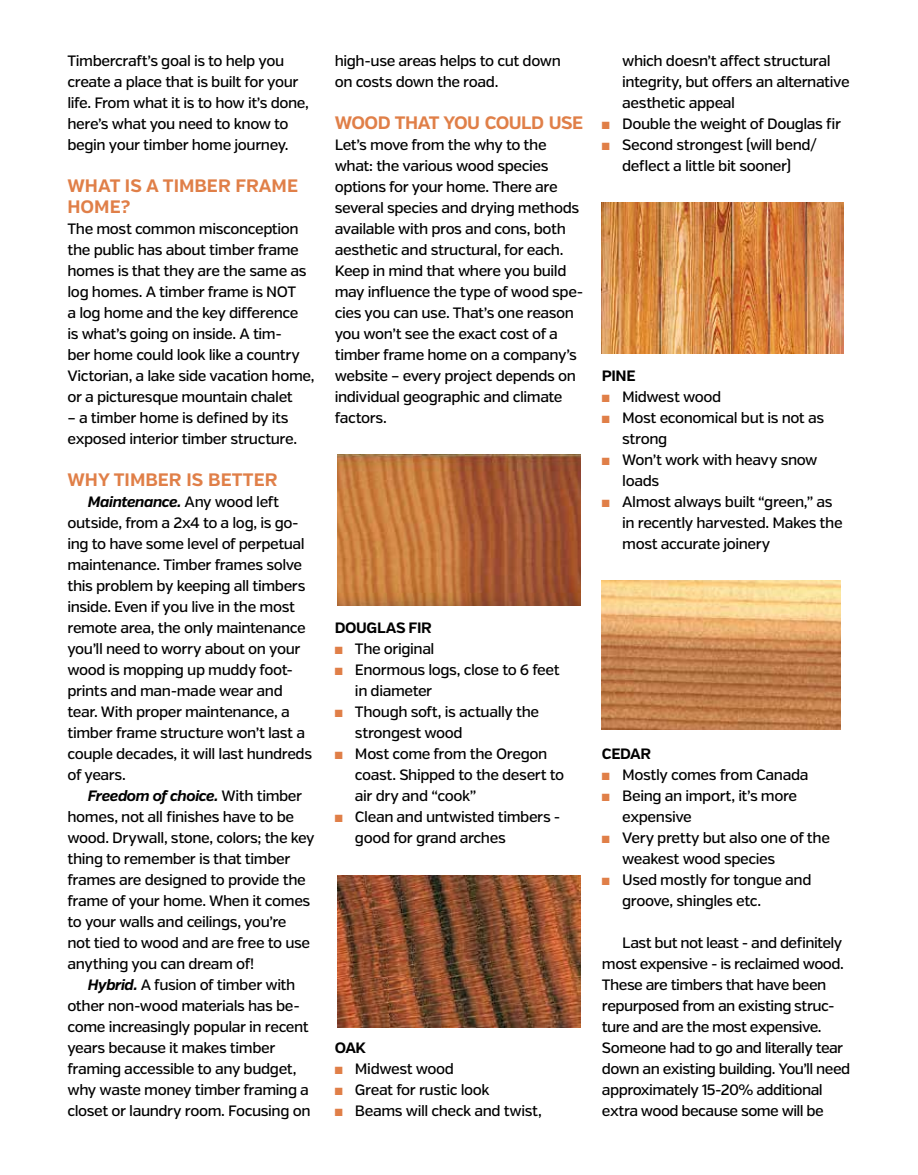
<style>
.page{position:relative;width:918px;height:1175px;background:#fff}
.page>*{position:absolute;margin:0;border:0;box-sizing:border-box;transform-origin:0 0}
.t1{font:700 18px/21px "Verb";color:#e07f48}
.t2{font:700 18px "Verb";letter-spacing:-.03em;color:#e07f48}
.t3{font:500 15px/21px "Verb";letter-spacing:-.03em;color:#000}
.t4{font:700 15px "Verb";letter-spacing:-.025em;color:#000}
.s1{font-weight:700;font-style:italic}
.s2{color:#e07f48}
</style>
<div class="page">
<img style="left:338px;top:454px;width:242px;height:152px">
<img style="left:338px;top:876px;width:242px;height:151px">
<img style="left:602px;top:202px;width:241px;height:151px">
<img style="left:602px;top:580px;width:239px;height:149px">
<p class="t3" style="left:68px;top:50px;width:243px">Timbercraft’s goal is to help you create a place that is built for your life. From what it is to how it’s done, here’s what you need to know to begin your timber home journey.</p>
<p class="t1" style="left:68px;top:176px;width:232px">WHAT IS A TIMBER FRAME<br>HOME?</p>
<p class="t3" style="left:68px;top:218px;width:249px">The most common misconception the public has about timber frame homes is that they are the same as log homes. A timber frame is NOT<br>a log home and the key difference<br>is what’s going on inside. A tim-<br>ber home could look like a country<br>Victorian, a lake side vacation home, or a picturesque mountain chalet</p>
<p class="t3" style="left:68px;top:407px;width:231px">– a timber home is defined by its exposed interior timber structure.</p>
<p class="t1" style="left:68px;top:470px;width:211px">WHY TIMBER IS BETTER</p>
<p class="t3" style="left:68px;top:491px;width:246px;text-indent:20px"><span class="s1">Maintenance.</span> Any wood left outside, from a 2x4 to a log, is go&shy;ing to have some level of perpetual maintenance. Timber frames solve this problem by keeping all timbers inside. Even if you live in the most remote area, the only maintenance you’ll need to worry about on your wood is mopping up muddy foot&shy;prints and man-made wear and tear. With proper maintenance, a timber frame structure won’t last a couple decades, it will last hundreds of years.</p>
<p class="t3" style="left:68px;top:785px;width:249px;text-indent:20px"><span class="s1">Freedom of choice.</span> With timber homes, not all finishes have to be wood. Drywall, stone, colors; the key thing to remember is that timber frames are designed to provide the frame of your home. When it comes to your walls and ceilings, you’re<br>not tied to wood and are free to use anything you can dream of!</p>
<p class="t3" style="left:68px;top:974px;width:245px;text-indent:20px"><span class="s1">Hybrid.</span> A fusion of timber with other non-wood materials has be&shy;come increasingly popular in recent years because it makes timber framing accessible to any budget, why waste money timber framing a closet or laundry room. Focusing on</p>
<p class="t3" style="left:335px;top:50px;width:228px">high-use areas helps to cut down on costs down the road.</p>
<p class="t2" style="left:335px;top:112px;width:250px">WOOD THAT YOU COULD USE</p>
<p class="t3" style="left:335px;top:134px;width:250px">Let’s move from the why to the what: the various wood species options for your home. There are several species and drying methods available with pros and cons, both aesthetic and structural, for each.<br>Keep in mind that where you build may influence the type of wood spe&shy;cies you can use. That’s one reason you won’t see the exact cost of a timber frame home on a company’s website – every project depends on individual geographic and climate factors.</p>
<p class="t3" style="left:622px;top:50px;width:229px">which doesn’t affect structural integrity, but offers an alternative aesthetic appeal</p>
<p class="t3" style="left:602px;top:113px;width:241px"><span class="s2">■</span> Double the weight of Douglas fir</p>
<p class="t3" style="left:602px;top:134px;width:217px;text-align:center"><span class="s2">■</span> Second strongest (will bend/ deflect a little bit sooner)</p>
<p class="t4" style="left:602px;top:367px;width:35px">PINE</p>
<p class="t3" style="left:602px;top:386px;width:121px"><span class="s2">■</span> Midwest wood</p>
<p class="t3" style="left:622px;top:407px;width:203px;text-indent:-20px"><span class="s2">■</span> Most economical but is not as strong</p>
<p class="t3" style="left:622px;top:449px;width:197px;text-indent:-20px"><span class="s2">■</span> Won’t work with heavy snow loads</p>
<p class="t3" style="left:622px;top:491px;width:222px;text-indent:-20px"><span class="s2">■</span> Almost always built “green,” as in recently harvested. Makes the most accurate joinery</p>
<p class="t4" style="left:335px;top:619px;width:98px">DOUGLAS FIR</p>
<p class="t3" style="left:335px;top:638px;width:101px"><span class="s2">■</span> The original</p>
<p class="t3" style="left:355px;top:659px;width:206px;text-indent:-20px"><span class="s2">■</span> Enormous logs, close to 6 feet in diameter</p>
<p class="t3" style="left:355px;top:701px;width:186px;text-indent:-20px"><span class="s2">■</span> Though soft, is actually the strongest wood</p>
<p class="t3" style="left:355px;top:743px;width:211px;text-indent:-20px"><span class="s2">■</span> Most come from the Oregon coast. Shipped to the desert to air dry and “cook”</p>
<p class="t3" style="left:355px;top:806px;width:207px;text-indent:-20px"><span class="s2">■</span> Clean and untwisted timbers - good for grand arches</p>
<p class="t4" style="left:335px;top:1039px;width:33px">OAK</p>
<p class="t3" style="left:335px;top:1058px;width:121px"><span class="s2">■</span> Midwest wood</p>
<p class="t3" style="left:335px;top:1079px;width:156px"><span class="s2">■</span> Great for rustic look</p>
<p class="t3" style="left:335px;top:1100px;width:209px"><span class="s2">■</span> Beams will check and twist,</p>
<p class="t4" style="left:602px;top:745px;width:51px">CEDAR</p>
<p class="t3" style="left:602px;top:764px;width:208px"><span class="s2">■</span> Mostly comes from Canada</p>
<p class="t3" style="left:622px;top:785px;width:177px;text-indent:-20px"><span class="s2">■</span> Being an import, it’s more expensive</p>
<p class="t3" style="left:622px;top:827px;width:209px;text-indent:-20px"><span class="s2">■</span> Very pretty but also one of the weakest wood species</p>
<p class="t3" style="left:622px;top:869px;width:191px;text-indent:-20px"><span class="s2">■</span> Used mostly for tongue and groove, shingles etc.</p>
<p class="t3" style="left:602px;top:932px;width:250px;text-indent:20px">Last but not least - and definitely most expensive - is reclaimed wood.<br>These are timbers that have been repurposed from an existing struc&shy;ture and are the most expensive.<br>Someone had to go and literally tear down an existing building. You’ll need approximately 15-20% additional extra wood because some will be</p>
</div>
